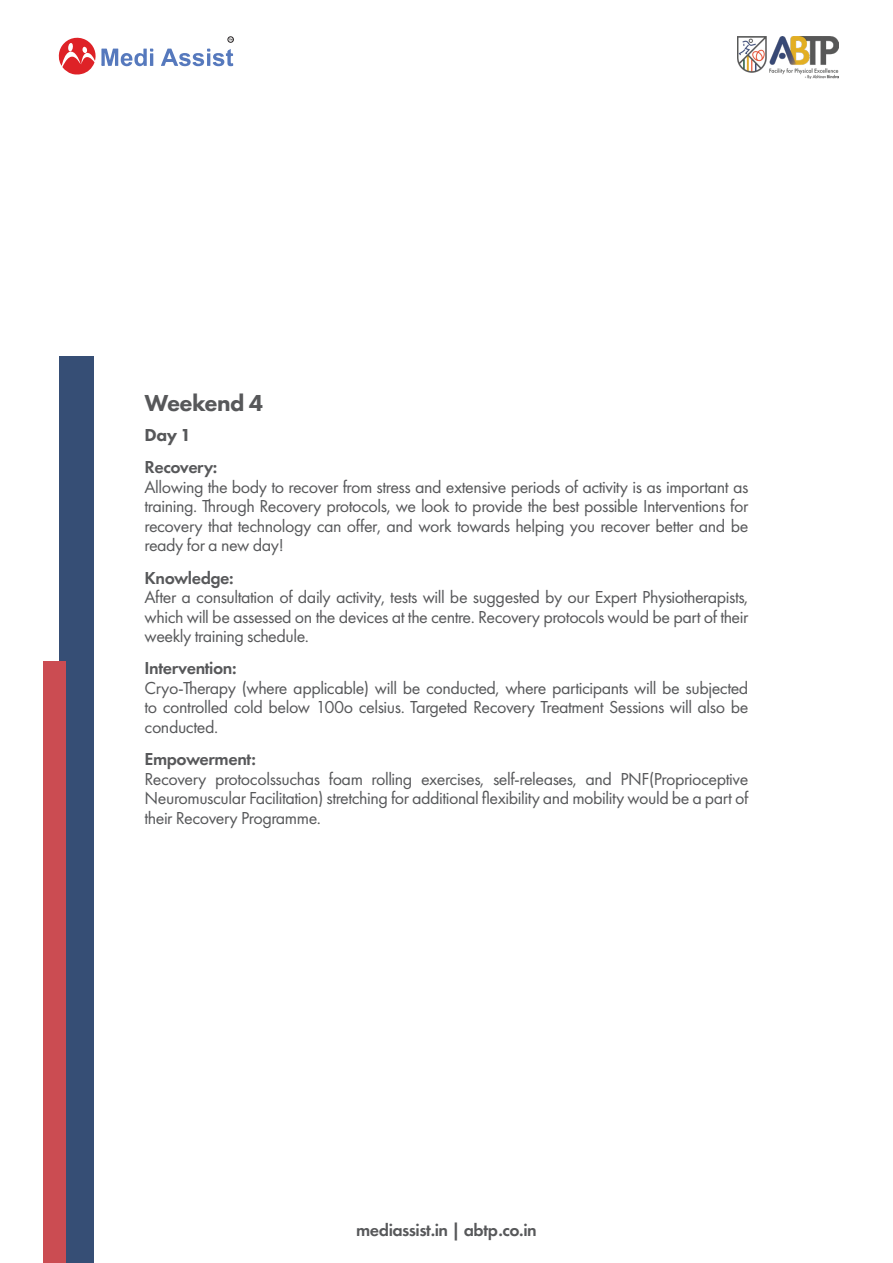
<style>
.page{position:relative;width:893px;height:1263px;background:#fff}
.page>*{position:absolute;margin:0;border:0;box-sizing:border-box;transform-origin:0 0}
.t1{font:800 24px "Futura PT";letter-spacing:-.025em;color:#57585a}
.t2{font:18px/19.5px "Futura PT";letter-spacing:-.025em;color:#57585a;text-align:justify}
.t3{font:600 18px "Futura PT";letter-spacing:-.025em;color:#57585a}
.t4{font:800 18px "Futura PT";color:#57585a}
</style>
<div class="page">
<svg style="left:161px;top:49px;width:73px;height:17px"></svg>
<svg style="left:58px;top:37px;width:95px;height:38px"></svg>
<svg style="left:228px;top:37px;width:6px;height:5px"></svg>
<img style="left:737px;top:37px;width:102px;height:42px">
<div style="left:59px;top:356px;width:35px;height:907px;background:#364e75"></div>
<div style="left:43px;top:661px;width:22px;height:602px;background:#cb4c52"></div>
<h1 class="t1" style="left:145px;top:388px;width:120px">Weekend 4</h1>
<p class="t4" style="left:145px;top:424px;width:48px">Day 1</p>
<p class="t3" style="left:145px;top:456px;width:74px">Recovery:</p>
<p class="t2" style="left:145px;top:477px;width:605px">Allowing the body to recover from stress and extensive periods of activity is as important as training. Through Recovery protocols, we look to provide the best possible Interventions for recovery that technology can offer, and work towards helping you recover better and be ready for a new day!</p>
<p class="t3" style="left:145px;top:566px;width:91px">Knowledge:</p>
<p class="t2" style="left:145px;top:587px;width:605px">After a consultation of daily activity, tests will be suggested by our Expert Physiotherapists, which will be assessed on the devices at the centre. Recovery protocols would be part of their weekly training schedule.</p>
<p class="t3" style="left:145px;top:657px;width:93px">Intervention:</p>
<p class="t2" style="left:145px;top:678px;width:605px">Cryo-Therapy (where applicable) will be conducted, where participants will be subjected to controlled cold below 100o celsius. Targeted Recovery Treatment Sessions will also be conducted.</p>
<p class="t3" style="left:145px;top:748px;width:113px">Empowerment:</p>
<p class="t2" style="left:145px;top:769px;width:605px">Recovery protocolssuchas foam rolling exercises, self-releases, and PNF(Proprioceptive Neuromuscular Facilitation) stretching for additional flexibility and mobility would be a part of their Recovery Programme.</p>
<p class="t3" style="left:356px;top:1219px;width:182px">mediassist.in | abtp.co.in</p>
</div>
